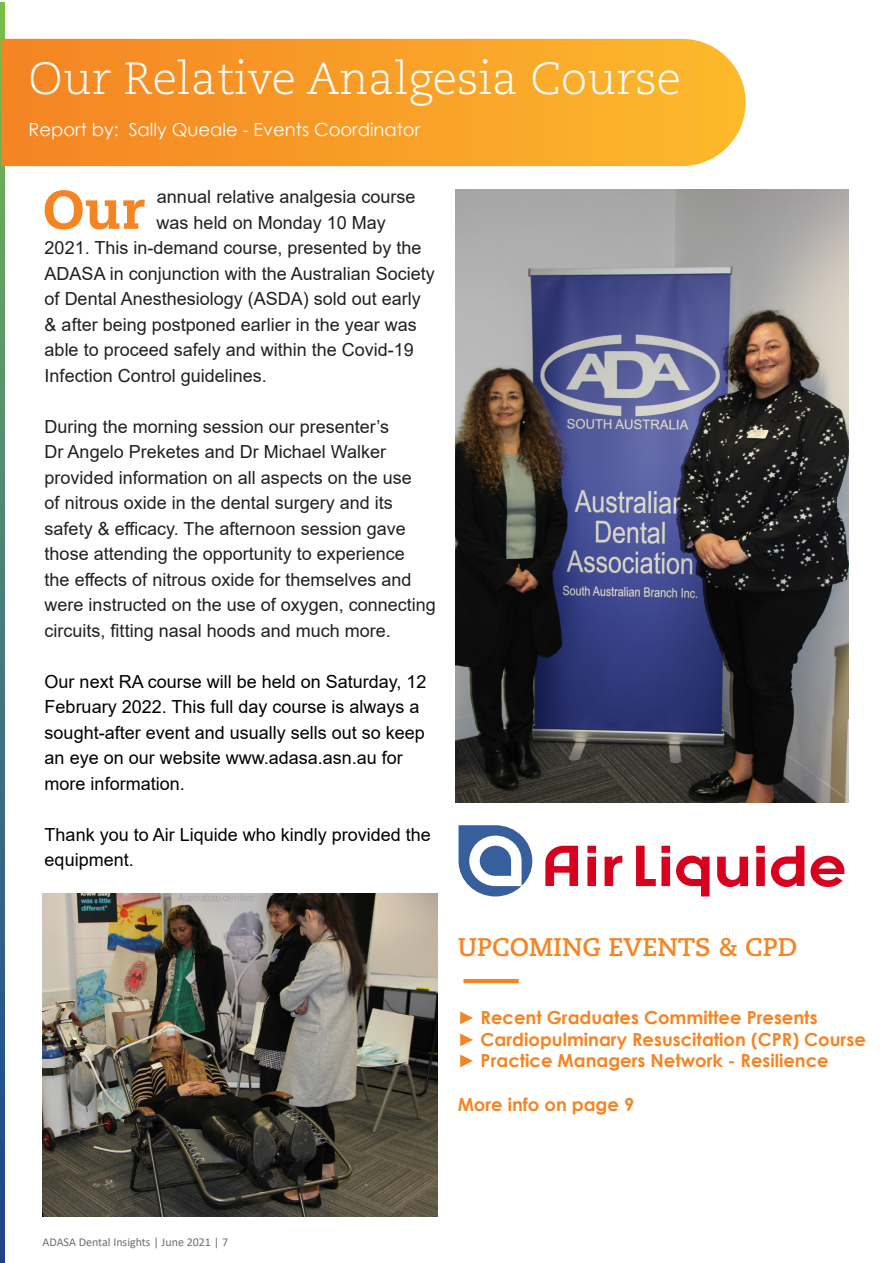
<style>
.page{position:relative;width:893px;height:1263px;background:#fff}
.page>*{position:absolute;margin:0;border:0;box-sizing:border-box;transform-origin:0 0}
.t1{font:800 54.45px "Caecilia LT Pro 85";color:#f58423}
.t2{font:300 45px "Caecilia LT Pro 45";color:#fff}
.t3{font:700 25.5px "Caecilia LT Pro 75";color:#f58423}
.t4{font:18px/25.5px "Arial";color:#231f20}
.t5{font:18px/25.5px "Arial";color:#000}
.t6{font:700 18px "Century Gothic";color:#f58423}
.t7{font:18px "Century Gothic";color:#fff}
.Letter_Bullet{font:12px "Calibri";color:#6c6d70}
.s1{color:#fff}
</style>
<div class="page">
<svg style="left:0;top:2px;width:4px;height:1261px;background:#487976"></svg>
<svg style="left:2px;top:39px;width:744px;height:127px;background:#f89f2b"></svg>
<img style="left:455px;top:189px;width:393px;height:613px">
<img style="left:43px;top:893px;width:395px;height:323px">
<svg style="left:605px;top:856px;width:17px;height:30px"></svg>
<svg style="left:676px;top:855px;width:33px;height:41px"></svg>
<svg style="left:587px;top:846px;width:9px;height:40px"></svg>
<svg style="left:545px;top:846px;width:33px;height:40px"></svg>
<svg style="left:756px;top:846px;width:9px;height:40px"></svg>
<svg style="left:717px;top:857px;width:31px;height:30px"></svg>
<svg style="left:636px;top:846px;width:34px;height:40px"></svg>
<svg style="left:771px;top:846px;width:33px;height:41px"></svg>
<svg style="left:810px;top:856px;width:34px;height:31px"></svg>
<svg style="left:458px;top:825px;width:74px;height:71px"></svg>
<hr style="left:463px;top:979px;width:56px;height:4px;background:#f58423">
<p class="t2" style="left:29px;top:50px;width:654px">Our Relative Analgesia Course</p>
<p class="t7" style="left:29px;top:117px;width:393px">Report by: Sally Queale - Events Coordinator</p>
<p class="t1" style="left:43px;top:172px;width:103px">Our</p>
<p class="t4" style="left:145px;top:184px;width:272px"><span class="s1">--</span>annual relative analgesia course</p>
<p class="t4" style="left:145px;top:210px;width:243px"><span class="s1">--</span>was held on Monday 10 May</p>
<p class="t4" style="left:45px;top:235px;width:378px">2021. This in-demand course, presented by the</p>
<p class="t4" style="left:45px;top:261px;width:392px">ADASA in conjunction with the Australian Society</p>
<p class="t4" style="left:45px;top:286px;width:378px">of Dental Anesthesiology (ASDA) sold out early</p>
<p class="t4" style="left:45px;top:312px;width:374px">&amp; after being postponed earlier in the year was</p>
<p class="t4" style="left:45px;top:337px;width:371px">able to proceed safely and within the Covid-19</p>
<p class="t4" style="left:45px;top:363px;width:224px">Infection Control guidelines.</p>
<p class="t4" style="left:45px;top:414px;width:393px">During the morning session our presenter’s<br>Dr Angelo Preketes and Dr Michael Walker provided information on all aspects on the use<br>of nitrous oxide in the dental surgery and its safety &amp; efficacy. The afternoon session gave those attending the opportunity to experience<br>the effects of nitrous oxide for themselves and were instructed on the use of oxygen, connecting circuits, fitting nasal hoods and much more.</p>
<p class="t5" style="left:45px;top:669px;width:383px">Our next RA course will be held on Saturday, 12<br>February 2022. This full day course is always a sought-after event and usually sells out so keep an eye on our website www.adasa.asn.au for more information.</p>
<p class="t5" style="left:45px;top:822px;width:388px">Thank you to Air Liquide who kindly provided the equipment.</p>
<p class="t3" style="left:458px;top:929px;width:341px">UPCOMING EVENTS &amp; CPD</p>
<p class="t6" style="left:458px;top:1004px;width:361px">► Recent Graduates Committee Presents</p>
<p class="t6" style="left:458px;top:1025px;width:410px">► Cardiopulminary Resuscitation (CPR) Course</p>
<p class="t6" style="left:458px;top:1047px;width:372px">► Practice Managers Network - Resilience</p>
<p class="t6" style="left:458px;top:1090px;width:178px">More info on page 9</p>
<p class="Letter_Bullet" style="left:43px;top:1234px;width:187px">ADASA Dental Insights | June 2021 | 7</p>
</div>
